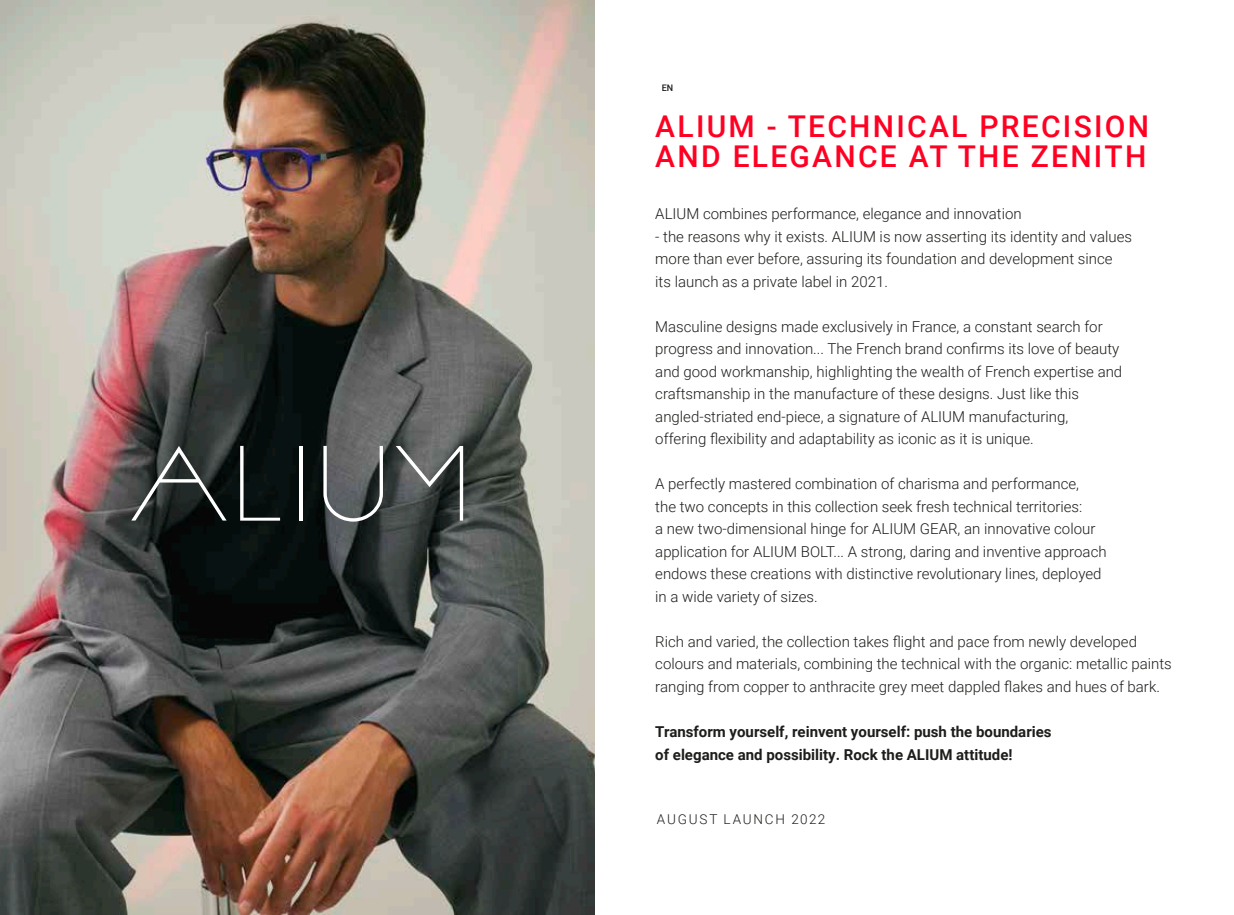
<style>
.page{position:relative;width:1234px;height:915px;background:#fff}
.page>*{position:absolute;margin:0;border:0;box-sizing:border-box;transform-origin:0 0}
.t1{font:500 30px/30px "Roboto";letter-spacing:.075em;color:#f02}
.t2{font:300 15px/22.5px "Roboto";color:#1d1d1b}
.t3{font:700 15px/22.5px "Roboto";color:#1d1d1b}
.t4{font:300 13.5px "Roboto";letter-spacing:.135em;color:#1d1d1b}
.t5{font:500 9px "Roboto";color:#1d1d1b}
</style>
<div class="page">
<img style="left:0;top:0;width:594px;height:914px">
<svg style="left:131px;top:446px;width:95px;height:74px;background:#3e4342"></svg>
<svg style="left:240px;top:446px;width:40px;height:74px;background:#232a2a"></svg>
<hr style="left:299px;top:446px;width:4px;height:74px;background:#fff">
<svg style="left:323px;top:446px;width:60px;height:75px;background:#6a6d6e"></svg>
<svg style="left:395px;top:446px;width:68px;height:74px;background:#595e5d"></svg>
<p class="t5" style="left:662px;top:81px;width:13px">EN</p>
<h1 class="t1" style="left:655px;top:110px;width:495px">ALIUM - TECHNICAL PRECISION<br>AND ELEGANCE AT THE ZENITH</h1>
<p class="t2" style="left:655px;top:202px;width:368px">ALIUM combines performance, elegance and innovation</p>
<p class="t2" style="left:655px;top:224px;width:478px">- the reasons why it exists. ALIUM is now asserting its identity and values more than ever before, assuring its foundation and development since its launch as a private label in 2021.</p>
<p class="t2" style="left:655px;top:314px;width:468px">Masculine designs made exclusively in France, a constant search for progress and innovation... The French brand confirms its love of beauty and good workmanship, highlighting the wealth of French expertise and craftsmanship in the manufacture of these designs. Just like this angled-striated end-piece, a signature of ALIUM manufacturing, offering flexibility and adaptability as iconic as it is unique.</p>
<p class="t2" style="left:655px;top:472px;width:453px">A perfectly mastered combination of charisma and performance,<br>the two concepts in this collection seek fresh technical territories:<br>a new two-dimensional hinge for ALIUM GEAR, an innovative colour application for ALIUM BOLT... A strong, daring and inventive approach endows these creations with distinctive revolutionary lines, deployed in a wide variety of sizes.</p>
<p class="t2" style="left:655px;top:629px;width:518px">Rich and varied, the collection takes flight and pace from newly developed colours and materials, combining the technical with the organic: metallic paints ranging from copper to anthracite grey meet dappled flakes and hues of bark.</p>
<p class="t3" style="left:655px;top:719px;width:398px">Transform yourself, reinvent yourself: push the boundaries of elegance and possibility. Rock the ALIUM attitude!</p>
<p class="t4" style="left:656px;top:809px;width:170px">AUGUST LAUNCH 2022</p>
</div>
